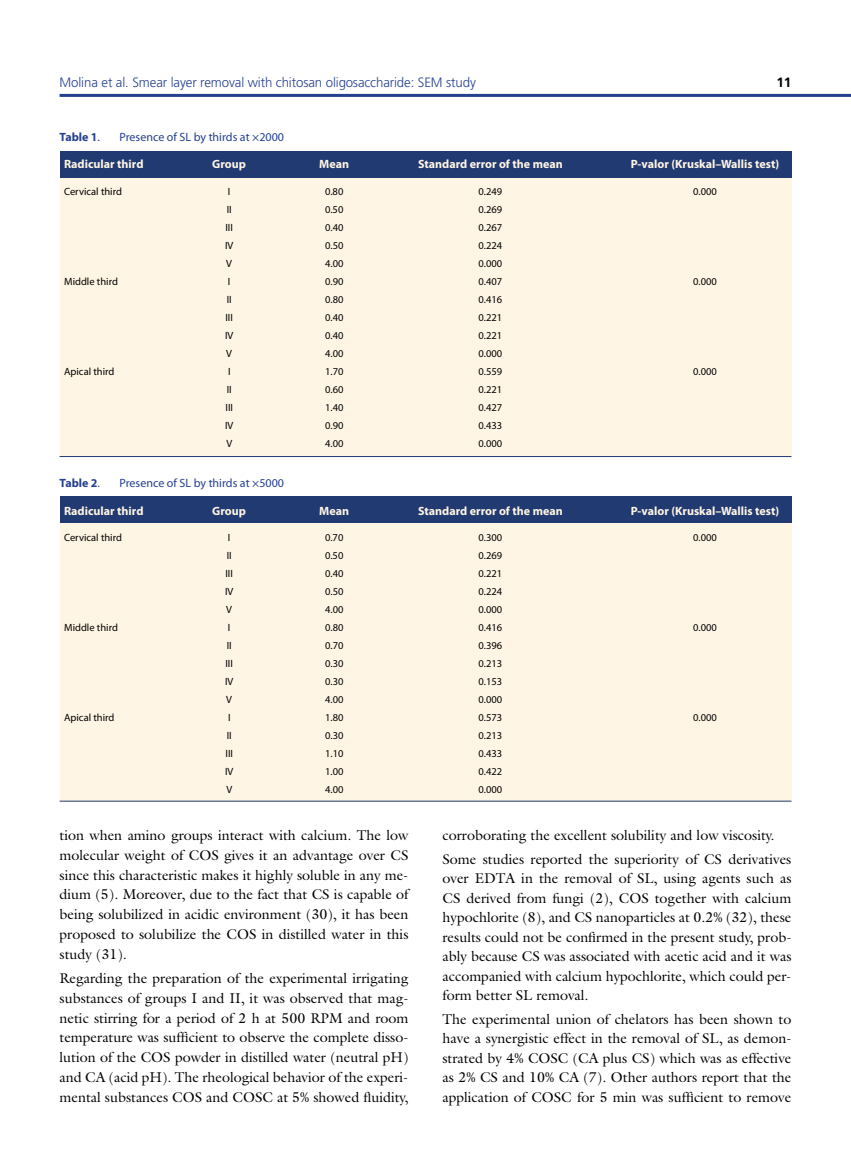
<style>
.page{position:relative;width:851px;height:1170px;background:#fff}
.page>*{position:absolute;margin:0;border:0;box-sizing:border-box;transform-origin:0 0}
.t1{font:14.25px/19.8px "Galliard Normal Tr";color:#000;text-align:justify}
.t2{font:13.5px "Frutiger Light Nr Tr";letter-spacing:-.01em;color:#25408f}
.t3{font:13.5px "Frutiger Bold Tr";color:#000}
.t4{font:700 12px "Myriad Pro";color:#fff5e4}
.t5{font:12px "Myriad Pro";color:#25408f}
.t6{font:700 12px "Myriad Pro";color:#25408f}
.t7{font:10.5px "Myriad Pro";color:#000}
.s1{font-weight:400}
</style>
<div class="page">
<hr style="left:60px;top:94px;width:790px;height:3px;background:#25408f">
<div style="left:60px;top:151px;width:731px;height:305px;background:#fff5e4"></div>
<hr style="left:60px;top:456px;width:731px;height:1px;background:#213a72">
<div style="left:60px;top:151px;width:731px;height:27px;background:#213a72"></div>
<div style="left:60px;top:496px;width:731px;height:305px;background:#fff5e4"></div>
<hr style="left:60px;top:800px;width:731px;height:1px;background:#213a72">
<div style="left:60px;top:496px;width:731px;height:26px;background:#213a72"></div>
<p class="t2" style="left:60px;top:74px;width:418px">Molina et al. Smear layer removal with chitosan oligosaccharide: SEM study</p>
<p class="t3" style="left:776px;top:74px;width:17px">11</p>
<p class="t6" style="left:60px;top:129px;width:42px">Table 1<span class="s1">.</span></p>
<p class="t5" style="left:120px;top:129px;width:166px">Presence of SL by thirds at ×2000</p>
<p class="t4" style="left:64px;top:156px;width:81px">Radicular third</p>
<p class="t4" style="left:212px;top:156px;width:35px">Group</p>
<p class="t4" style="left:319px;top:156px;width:31px">Mean</p>
<p class="t4" style="left:418px;top:156px;width:146px">Standard error of the mean</p>
<p class="t4" style="left:630px;top:156px;width:150px">P-valor (Kruskal–Wallis test)</p>
<p class="t7" style="left:64px;top:184px;width:59px">Cervical third</p>
<p class="t7" style="left:228px;top:184px;width:4px">I</p>
<p class="t7" style="left:325px;top:184px;width:20px">0.80</p>
<p class="t7" style="left:478px;top:184px;width:25px">0.249</p>
<p class="t7" style="left:693px;top:184px;width:25px">0.000</p>
<p class="t7" style="left:227px;top:202px;width:7px">II</p>
<p class="t7" style="left:325px;top:202px;width:20px">0.50</p>
<p class="t7" style="left:478px;top:202px;width:25px">0.269</p>
<p class="t7" style="left:225px;top:220px;width:9px">III</p>
<p class="t7" style="left:325px;top:220px;width:20px">0.40</p>
<p class="t7" style="left:478px;top:220px;width:25px">0.267</p>
<p class="t7" style="left:225px;top:238px;width:10px">IV</p>
<p class="t7" style="left:325px;top:238px;width:20px">0.50</p>
<p class="t7" style="left:478px;top:238px;width:25px">0.224</p>
<p class="t7" style="left:226px;top:256px;width:7px">V</p>
<p class="t7" style="left:325px;top:256px;width:20px">4.00</p>
<p class="t7" style="left:478px;top:256px;width:25px">0.000</p>
<p class="t7" style="left:64px;top:274px;width:55px">Middle third</p>
<p class="t7" style="left:228px;top:274px;width:4px">I</p>
<p class="t7" style="left:325px;top:274px;width:20px">0.90</p>
<p class="t7" style="left:478px;top:274px;width:25px">0.407</p>
<p class="t7" style="left:693px;top:274px;width:25px">0.000</p>
<p class="t7" style="left:227px;top:292px;width:7px">II</p>
<p class="t7" style="left:325px;top:292px;width:20px">0.80</p>
<p class="t7" style="left:478px;top:292px;width:25px">0.416</p>
<p class="t7" style="left:225px;top:310px;width:9px">III</p>
<p class="t7" style="left:325px;top:310px;width:20px">0.40</p>
<p class="t7" style="left:478px;top:310px;width:25px">0.221</p>
<p class="t7" style="left:225px;top:328px;width:10px">IV</p>
<p class="t7" style="left:325px;top:328px;width:20px">0.40</p>
<p class="t7" style="left:478px;top:328px;width:25px">0.221</p>
<p class="t7" style="left:226px;top:346px;width:7px">V</p>
<p class="t7" style="left:325px;top:346px;width:20px">4.00</p>
<p class="t7" style="left:478px;top:346px;width:25px">0.000</p>
<p class="t7" style="left:64px;top:364px;width:52px">Apical third</p>
<p class="t7" style="left:228px;top:364px;width:4px">I</p>
<p class="t7" style="left:325px;top:364px;width:20px">1.70</p>
<p class="t7" style="left:478px;top:364px;width:25px">0.559</p>
<p class="t7" style="left:693px;top:364px;width:25px">0.000</p>
<p class="t7" style="left:227px;top:382px;width:7px">II</p>
<p class="t7" style="left:325px;top:382px;width:20px">0.60</p>
<p class="t7" style="left:478px;top:382px;width:25px">0.221</p>
<p class="t7" style="left:225px;top:400px;width:9px">III</p>
<p class="t7" style="left:325px;top:400px;width:20px">1.40</p>
<p class="t7" style="left:478px;top:400px;width:25px">0.427</p>
<p class="t7" style="left:225px;top:418px;width:10px">IV</p>
<p class="t7" style="left:325px;top:418px;width:20px">0.90</p>
<p class="t7" style="left:478px;top:418px;width:25px">0.433</p>
<p class="t7" style="left:226px;top:436px;width:7px">V</p>
<p class="t7" style="left:325px;top:436px;width:20px">4.00</p>
<p class="t7" style="left:478px;top:436px;width:25px">0.000</p>
<p class="t6" style="left:60px;top:475px;width:42px">Table 2<span class="s1">.</span></p>
<p class="t5" style="left:120px;top:476px;width:166px">Presence of SL by thirds at ×5000</p>
<p class="t4" style="left:64px;top:502px;width:81px">Radicular third</p>
<p class="t4" style="left:212px;top:502px;width:35px">Group</p>
<p class="t4" style="left:319px;top:502px;width:31px">Mean</p>
<p class="t4" style="left:418px;top:502px;width:146px">Standard error of the mean</p>
<p class="t4" style="left:630px;top:502px;width:150px">P-valor (Kruskal–Wallis test)</p>
<p class="t7" style="left:64px;top:531px;width:59px">Cervical third</p>
<p class="t7" style="left:228px;top:531px;width:4px">I</p>
<p class="t7" style="left:325px;top:531px;width:20px">0.70</p>
<p class="t7" style="left:478px;top:531px;width:25px">0.300</p>
<p class="t7" style="left:693px;top:531px;width:25px">0.000</p>
<p class="t7" style="left:227px;top:549px;width:7px">II</p>
<p class="t7" style="left:325px;top:549px;width:20px">0.50</p>
<p class="t7" style="left:478px;top:549px;width:25px">0.269</p>
<p class="t7" style="left:225px;top:567px;width:9px">III</p>
<p class="t7" style="left:325px;top:567px;width:20px">0.40</p>
<p class="t7" style="left:478px;top:567px;width:25px">0.221</p>
<p class="t7" style="left:225px;top:585px;width:10px">IV</p>
<p class="t7" style="left:325px;top:585px;width:20px">0.50</p>
<p class="t7" style="left:478px;top:585px;width:25px">0.224</p>
<p class="t7" style="left:226px;top:603px;width:7px">V</p>
<p class="t7" style="left:325px;top:603px;width:20px">4.00</p>
<p class="t7" style="left:478px;top:603px;width:25px">0.000</p>
<p class="t7" style="left:64px;top:621px;width:55px">Middle third</p>
<p class="t7" style="left:228px;top:621px;width:4px">I</p>
<p class="t7" style="left:325px;top:621px;width:20px">0.80</p>
<p class="t7" style="left:478px;top:621px;width:25px">0.416</p>
<p class="t7" style="left:693px;top:621px;width:25px">0.000</p>
<p class="t7" style="left:227px;top:639px;width:7px">II</p>
<p class="t7" style="left:325px;top:639px;width:20px">0.70</p>
<p class="t7" style="left:478px;top:639px;width:25px">0.396</p>
<p class="t7" style="left:225px;top:657px;width:9px">III</p>
<p class="t7" style="left:325px;top:657px;width:20px">0.30</p>
<p class="t7" style="left:478px;top:657px;width:25px">0.213</p>
<p class="t7" style="left:225px;top:675px;width:10px">IV</p>
<p class="t7" style="left:325px;top:675px;width:20px">0.30</p>
<p class="t7" style="left:478px;top:675px;width:25px">0.153</p>
<p class="t7" style="left:226px;top:693px;width:7px">V</p>
<p class="t7" style="left:325px;top:693px;width:20px">4.00</p>
<p class="t7" style="left:478px;top:693px;width:25px">0.000</p>
<p class="t7" style="left:64px;top:711px;width:52px">Apical third</p>
<p class="t7" style="left:228px;top:711px;width:4px">I</p>
<p class="t7" style="left:325px;top:711px;width:20px">1.80</p>
<p class="t7" style="left:478px;top:711px;width:25px">0.573</p>
<p class="t7" style="left:693px;top:711px;width:25px">0.000</p>
<p class="t7" style="left:227px;top:729px;width:7px">II</p>
<p class="t7" style="left:325px;top:729px;width:20px">0.30</p>
<p class="t7" style="left:478px;top:729px;width:25px">0.213</p>
<p class="t7" style="left:225px;top:747px;width:9px">III</p>
<p class="t7" style="left:325px;top:747px;width:20px">1.10</p>
<p class="t7" style="left:478px;top:747px;width:25px">0.433</p>
<p class="t7" style="left:225px;top:765px;width:10px">IV</p>
<p class="t7" style="left:325px;top:765px;width:20px">1.00</p>
<p class="t7" style="left:478px;top:765px;width:25px">0.422</p>
<p class="t7" style="left:226px;top:783px;width:7px">V</p>
<p class="t7" style="left:325px;top:783px;width:20px">4.00</p>
<p class="t7" style="left:478px;top:783px;width:25px">0.000</p>
<p class="t1" style="left:60px;top:824px;width:350px">tion when amino groups interact with calcium. The low molecular weight of COS gives it an advantage over CS since this characteristic makes it highly soluble in any me&shy;dium (5). Moreover, due to the fact that CS is capable of being solubilized in acidic environment (30), it has been proposed to solubilize the COS in distilled water in this study (31).</p>
<p class="t1" style="left:60px;top:967px;width:350px">Regarding the preparation of the experimental irrigating substances of groups I and II, it was observed that mag&shy;netic stirring for a period of 2 h at 500 RPM and room temperature was sufficient to observe the complete disso&shy;lution of the COS powder in distilled water (neutral pH) and CA (acid pH). The rheological behavior of the experi&shy;mental substances COS and COSC at 5% showed fluidity,</p>
<p class="t1" style="left:442px;top:822px;width:350px;line-height:23.7px">corroborating the excellent solubility and low viscosity.<br>Some studies reported the superiority of CS derivatives</p>
<p class="t1" style="left:442px;top:868px;width:350px">over EDTA in the removal of SL, using agents such as CS derived from fungi (2), COS together with calcium hypochlorite (8), and CS nanoparticles at 0.2% (32), these results could not be confirmed in the present study, prob&shy;ably because CS was associated with acetic acid and it was accompanied with calcium hypochlorite, which could per&shy;form better SL removal.</p>
<p class="t1" style="left:442px;top:1008px;width:350px">The experimental union of chelators has been shown to have a synergistic effect in the removal of SL, as demon&shy;strated by 4% COSC (CA plus CS) which was as effective as 2% CS and 10% CA (7). Other authors report that the application of COSC for 5 min was sufficient to remove</p>
</div>
